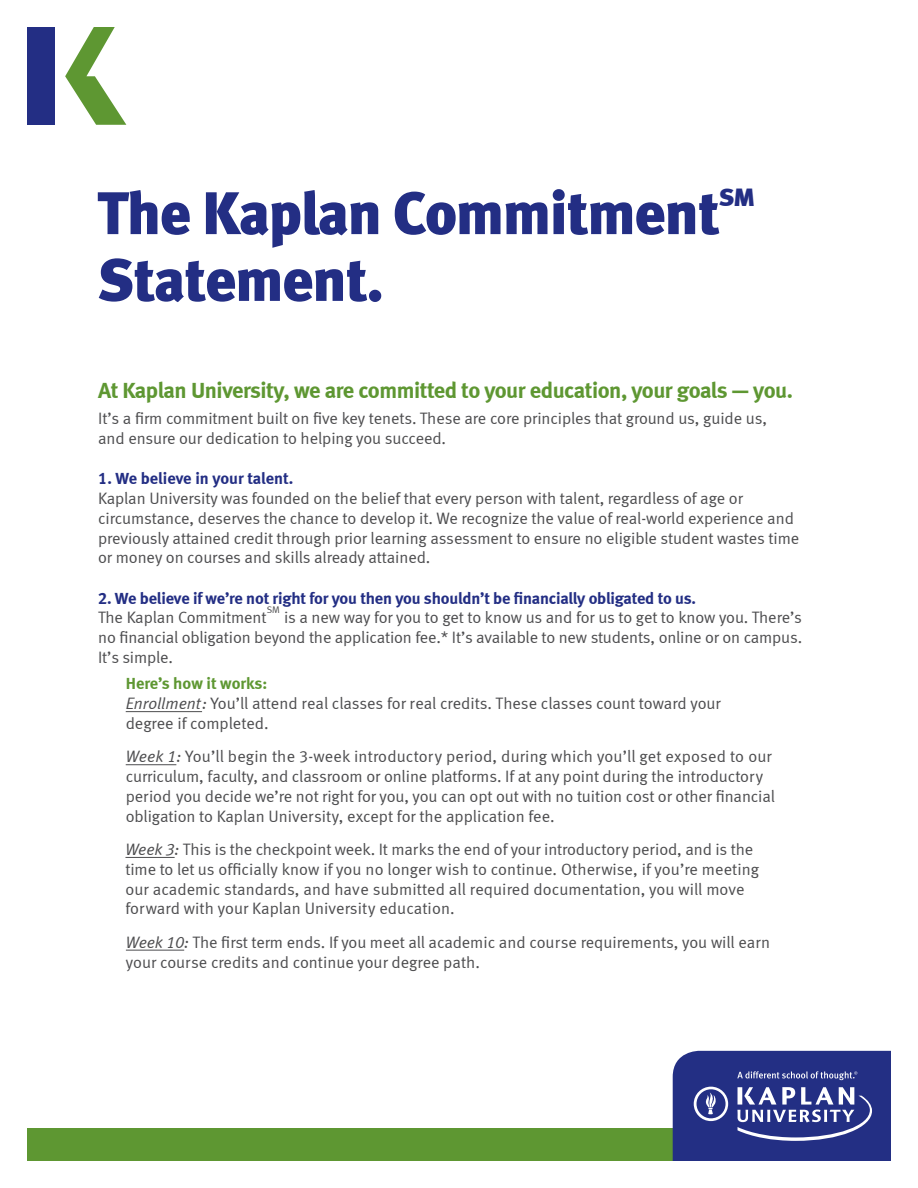
<style>
.page{position:relative;width:918px;height:1188px;background:#fff}
.page>*{position:absolute;margin:0;border:0;box-sizing:border-box;transform-origin:0 0}
.t1{font:60px "Meta Black LF";letter-spacing:-.02em;color:#232e84}
.t2{font:25.35px "Meta Black LF";color:#232e84}
.t3{font:22.5px "Meta Bold LF";letter-spacing:-.02em;color:#5e9732}
.t4{font:16.5px/19.8px "Meta Normal LF";letter-spacing:-.005em;color:#4d4d4f}
.t5{font:16.5px "Meta Bold LF";letter-spacing:-.01em;color:#232e84}
.t6{font:16.5px "Meta Bold LF";color:#5e9732}
.s1{font-style:italic}
</style>
<div class="page">
<hr style="left:126px;top:711px;width:76px;height:1px;background:#4d4d4f">
<hr style="left:126px;top:764px;width:50px;height:1px;background:#4d4d4f">
<hr style="left:125px;top:857px;width:50px;height:1px;background:#4d4d4f">
<hr style="left:126px;top:950px;width:58px;height:1px;background:#4d4d4f">
<div style="left:27px;top:1129px;width:857px;height:32px;background:#5e9732"></div>
<div style="left:27px;top:27px;width:27px;height:98px;background:#232e84"></div>
<svg style="left:65px;top:27px;width:61px;height:98px"></svg>
<svg style="left:673px;top:1051px;width:218px;height:110px;background:#3b4591"></svg>
<h1 class="t1" style="left:97px;top:177px;width:624px">The Kaplan Commitment</h1>
<h2 class="t2" style="left:719px;top:182px;width:38px">SM</h2>
<h1 class="t1" style="left:97px;top:244px;width:288px">Statement.</h1>
<h3 class="t3" style="left:98px;top:377px;width:696px">At Kaplan University, we are committed to your education, your goals — you.</h3>
<p class="t4" style="left:98px;top:409px;width:670px">It’s a firm commitment built on five key tenets. These are core principles that ground us, guide us, and ensure our dedication to helping you succeed.</p>
<p class="t5" style="left:98px;top:469px;width:197px">1. We believe in your talent.</p>
<p class="t4" style="left:98px;top:488px;width:703px">Kaplan University was founded on the belief that every person with talent, regardless of age or circumstance, deserves the chance to develop it. We recognize the value of real-world experience and previously attained credit through prior learning assessment to ensure no eligible student wastes time or money on courses and skills already attained.</p>
<p class="t5" style="left:98px;top:588px;width:600px">2. We believe if we’re not right for you then you shouldn’t be financially obligated to us.</p>
<p class="t4" style="left:98px;top:608px;width:706px;text-align:justify">The Kaplan Commitment<sup>SM</sup> is a new way for you to get to know us and for us to get to know you. There’s no financial obligation beyond the application fee.* It’s available to new students, online or on campus.<br>It’s simple.</p>
<p class="t6" style="left:126px;top:674px;width:143px">Here’s how it works:</p>
<p class="t4" style="left:126px;top:693px;width:597px"><span class="s1">Enrollment:</span> You’ll attend real classes for real credits. These classes count toward your degree if completed.</p>
<p class="t4" style="left:126px;top:747px;width:651px"><span class="s1">Week 1:</span> You’ll begin the 3-week introductory period, during which you’ll get exposed to our curriculum, faculty, and classroom or online platforms. If at any point during the introductory period you decide we’re not right for you, you can opt out with no tuition cost or other financial obligation to Kaplan University, except for the application fee.</p>
<p class="t4" style="left:125px;top:839px;width:635px"><span class="s1">Week 3:</span> This is the checkpoint week. It marks the end of your introductory period, and is the time to let us officially know if you no longer wish to continue. Otherwise, if you’re meeting our academic standards, and have submitted all required documentation, you will move forward with your Kaplan University education.</p>
<p class="t4" style="left:126px;top:932px;width:646px"><span class="s1">Week 10:</span> The first term ends. If you meet all academic and course requirements, you will earn your course credits and continue your degree path.</p>
</div>
